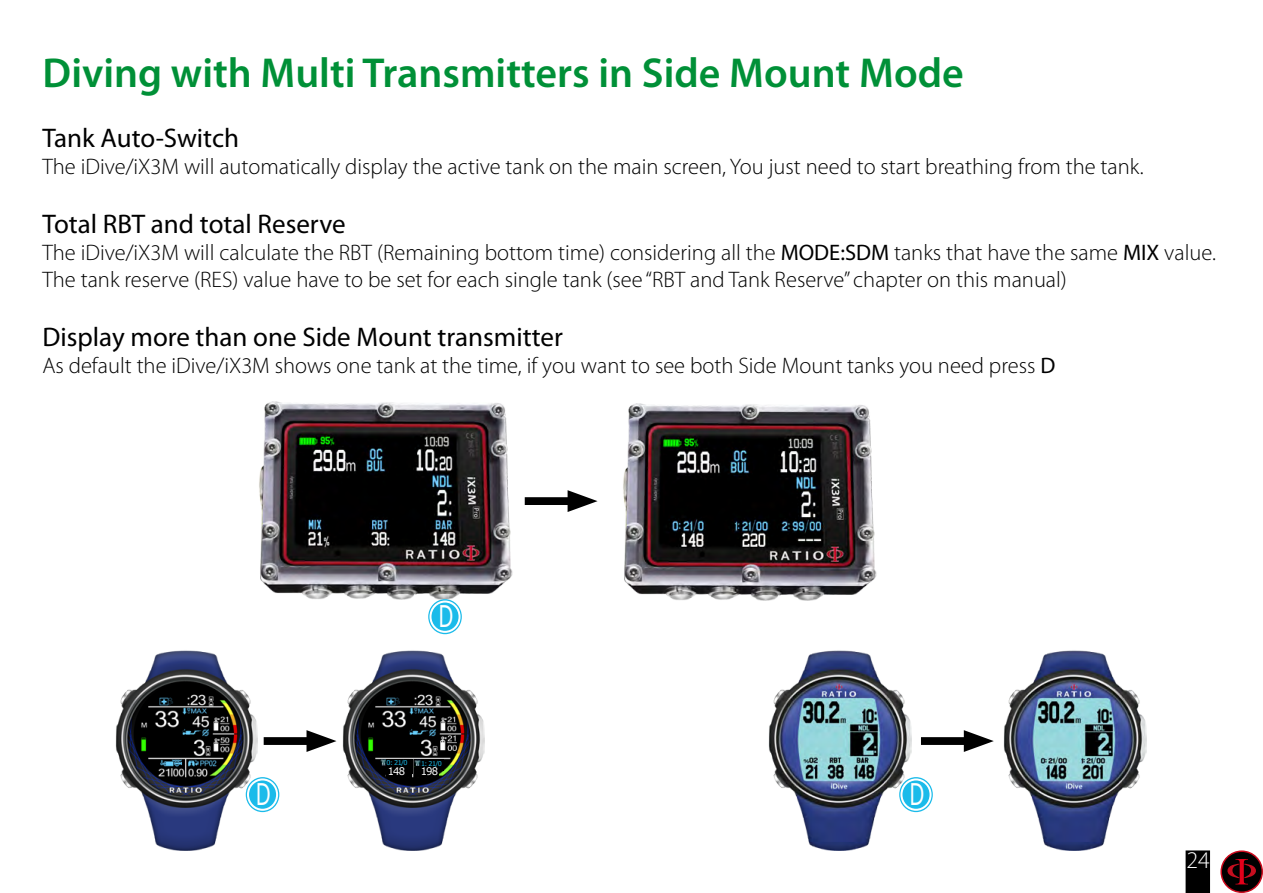
<style>
.page{position:relative;width:1263px;height:893px;background:#fff}
.page>*{position:absolute;margin:0;border:0;box-sizing:border-box;transform-origin:0 0}
.t1{font:600 42px "Myriad Pro";color:#009037}
.t2{font:29.85px "Verdana";color:#fff;scale:.66 1}
.t3{font:27px "Myriad Pro";color:#000}
.t4{font:300 24px "Myriad Pro";color:#fff}
.t5{font:300 22.5px/27px "Myriad Pro";color:#000}
.t6{font:10.5px "Verdana";letter-spacing:-.09em;color:#fff;scale:.96 1}
.t7{font:6.75px "Verdana";color:#1bbbea;scale:.96 1}
.s1{font-weight:400}
</style>
<div class="page">
<div style="left:1186px;top:851px;width:23px;height:41px;background:#000"></div>
<div style="left:1185px;top:850px;width:25px;height:43px;border:2px solid #000"></div>
<svg style="left:1221px;top:851px;width:41px;height:41px"></svg>
<div style="left:1220px;top:850px;width:43px;height:43px;border:2px solid #cb0a1d;border-radius:50%"></div>
<svg style="left:1227px;top:859px;width:29px;height:25px"></svg>
<img style="left:259px;top:402px;width:254px;height:197px">
<img style="left:623px;top:403px;width:254px;height:198px">
<svg style="left:428px;top:599px;width:34px;height:35px"></svg>
<div style="left:429px;top:600px;width:32px;height:33px;border:2px solid #fff;border-radius:50%"></div>
<svg style="left:899px;top:777px;width:34px;height:35px"></svg>
<div style="left:900px;top:778px;width:31px;height:33px;border:2px solid #fff;border-radius:50%"></div>
<img style="left:769px;top:650px;width:142px;height:200px">
<img style="left:1004px;top:650px;width:142px;height:200px">
<div style="left:525px;top:497px;width:55px;height:8px;background:#000"></div>
<svg style="left:568px;top:490px;width:29px;height:22px"></svg>
<div style="left:921px;top:737px;width:55px;height:8px;background:#000"></div>
<svg style="left:964px;top:730px;width:30px;height:22px"></svg>
<div style="left:246px;top:777px;width:33px;height:35px;background:#1bbbea;border-radius:50%"></div>
<div style="left:247px;top:778px;width:31px;height:33px;border:2px solid #fff;border-radius:50%"></div>
<img style="left:116px;top:650px;width:142px;height:200px">
<img style="left:343px;top:650px;width:142px;height:200px">
<img style="left:383px;top:759px;width:29px;height:15px">
<img style="left:414px;top:759px;width:29px;height:11px">
<img style="left:386px;top:762px;width:25px;height:15px">
<img style="left:415px;top:762px;width:23px;height:15px">
<img style="left:439px;top:735px;width:18px;height:17px">
<div style="left:264px;top:737px;width:55px;height:8px;background:#000"></div>
<svg style="left:306px;top:730px;width:30px;height:22px"></svg>
<svg style="left:380px;top:759px;width:6px;height:6px"></svg>
<svg style="left:414px;top:760px;width:6px;height:6px"></svg>
<h1 class="t1" style="left:43px;top:46px;width:923px">Diving with Multi Transmitters in Side Mount Mode</h1>
<p class="t3" style="left:43px;top:121px;width:198px">Tank Auto-Switch</p>
<p class="t5" style="left:43px;top:153px;width:1103px">The iDive/iX3M will automatically display the active tank on the main screen, You just need to start breathing from the tank.</p>
<p class="t3" style="left:43px;top:207px;width:305px">Total RBT and total Reserve</p>
<p class="t5" style="left:43px;top:239px;width:1175px">The iDive/iX3M will calculate the RBT (Remaining bottom time) considering all the <span class="s1">MODE:SDM</span> tanks that have the same <span class="s1">MIX</span> value.<br>The tank reserve (RES) value have to be set for each single tank (see “RBT and Tank Reserve” chapter on this manual)</p>
<p class="t3" style="left:43px;top:321px;width:522px">Display more than one Side Mount transmitter</p>
<p class="t5" style="left:43px;top:353px;width:1014px">As default the iDive/iX3M shows one tank at the time, if you want to see both Side Mount tanks you need press <span class="s1">D</span></p>
<h2 class="t2" style="left:438px;top:596px;width:24px">D</h2>
<p class="t7" style="left:387px;top:758px;width:23px">0: 21/0</p>
<p class="t7" style="left:421px;top:758px;width:23px">1: 21/0</p>
<p class="t6" style="left:388px;top:764px;width:20px">148</p>
<p class="t6" style="left:421px;top:764px;width:20px">198</p>
<h2 class="t2" style="left:256px;top:774px;width:24px">D</h2>
<h2 class="t2" style="left:909px;top:774px;width:24px">D</h2>
<p class="t4" style="left:1186px;top:847px;width:25px">24</p>
</div>
